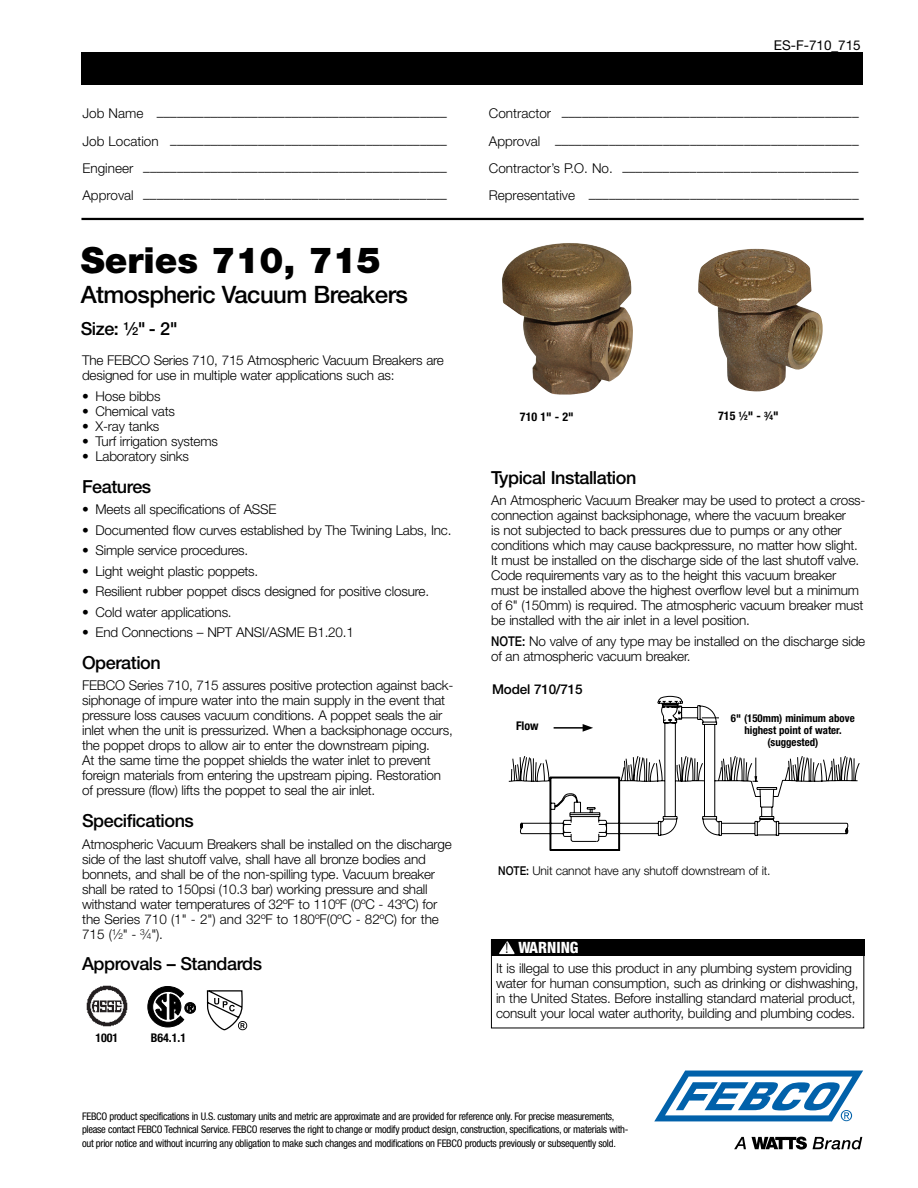
<style>
.page{position:relative;width:918px;height:1188px;background:#fff}
.page>*{position:absolute;margin:0;border:0;box-sizing:border-box;transform-origin:0 0}
.t1{font:900 36px "Helvetica Neue LT Std";color:#000}
.t2{font:500 24px "Helvetica Neue LT Std";letter-spacing:-.025em;color:#000}
.t3{font:500 18px "Helvetica Neue LT Std";letter-spacing:-.025em;color:#000}
.t4{font:800 condensed 15.6px "Helvetica Neue LT Std";color:#fff}
.t5{font:300 13.5px/15px "Helvetica Neue LT Std";letter-spacing:-.015em;color:#000}
.t6{font:13.5px "Helvetica Neue LT Std";color:#000}
.t7{font:500 13.5px "Helvetica Neue LT Std";letter-spacing:-.015em;color:#000}
.t8{font:300 12.15px "Helvetica Neue LT Std";letter-spacing:-.015em;color:#000}
.t9{font:700 condensed 12px "Helvetica Neue LT Std";color:#000}
.t10{font:700 condensed 10.8px/12.1px "Helvetica Neue LT Std";color:#000;text-align:center}
.t11{font:condensed 10.5px/13.2px "Helvetica Neue LT Std";letter-spacing:-.025em;color:#000}
.s1{font-size:11.1px}
.s2{font-size:8.4px}
.s3{font-size:7.5px}
.s4{font-weight:500}
.s5{font-weight:300;font-stretch:normal;font-size:14.55px;color:#000}
</style>
<div class="page">
<div style="left:82px;top:52px;width:781px;height:33px;background:#000"></div>
<hr style="left:81px;top:218px;width:783px;height:2px;background:#000">
<svg style="left:654px;top:1071px;width:209px;height:50px"></svg>
<svg style="left:734px;top:1137px;width:12px;height:12px"></svg>
<svg style="left:752px;top:1137px;width:55px;height:13px"></svg>
<svg style="left:813px;top:1137px;width:49px;height:12px"></svg>
<svg style="left:509px;top:696px;width:351px;height:155px"></svg>
<div style="left:719px;top:714px;width:147px;height:36px;background:#fff"></div>
<hr style="left:554px;top:727px;width:31px;height:2px;background:#000">
<svg style="left:570px;top:713px;width:189px;height:129px"></svg>
<img style="left:86px;top:985px;width:41px;height:42px">
<svg style="left:148px;top:986px;width:48px;height:41px"></svg>
<svg style="left:207px;top:990px;width:40px;height:40px"></svg>
<img style="left:502px;top:243px;width:131px;height:152px">
<img style="left:698px;top:249px;width:125px;height:142px">
<div style="left:491px;top:939px;width:373px;height:17px;background:#000"></div>
<svg style="left:499px;top:941px;width:16px;height:13px"></svg>
<div style="left:491px;top:939px;width:373px;height:89px;border:1px solid #000"></div>
<p class="t6" style="left:774px;top:37px;width:89px">ES-F-710_715</p>
<p class="t5" style="left:82px;top:109px;width:366px">Job Name –––––––––––––––––––––––––––––––––––––––––––</p>
<p class="t5" style="left:489px;top:109px;width:371px">Contractor ––––––––––––––––––––––––––––––––––––––––––––</p>
<p class="t5" style="left:82px;top:136px;width:366px">Job Location –––––––––––––––––––––––––––––––––––––––––</p>
<p class="t5" style="left:489px;top:136px;width:371px">Approval –––––––––––––––––––––––––––––––––––––––––––––</p>
<p class="t5" style="left:82px;top:163px;width:366px">Engineer –––––––––––––––––––––––––––––––––––––––––––––</p>
<p class="t5" style="left:489px;top:163px;width:371px">Contractor’s P.O. No. –––––––––––––––––––––––––––––––––––</p>
<p class="t5" style="left:82px;top:191px;width:366px">Approval –––––––––––––––––––––––––––––––––––––––––––––</p>
<p class="t5" style="left:489px;top:191px;width:371px">Representative ––––––––––––––––––––––––––––––––––––––––</p>
<h1 class="t1" style="left:81px;top:239px;width:302px">Series 710, 715</h1>
<h2 class="t2" style="left:81px;top:281px;width:329px">Atmospheric Vacuum Breakers</h2>
<h3 class="t3" style="left:81px;top:318px;width:99px">Size: <sup>1</sup>⁄<span class="s1">2</span>" - 2"</h3>
<p class="t5" style="left:82px;top:353px;width:363px">The FEBCO Series 710, 715 Atmospheric Vacuum Breakers are designed for use in multiple water applications such as:</p>
<p class="t5" style="left:82px;top:388px;width:80px">• Hose bibbs</p>
<p class="t5" style="left:82px;top:403px;width:94px">• Chemical vats</p>
<p class="t5" style="left:82px;top:418px;width:79px">• X-ray tanks</p>
<p class="t5" style="left:82px;top:433px;width:137px">• Turf irrigation systems</p>
<p class="t5" style="left:82px;top:448px;width:108px">• Laboratory sinks</p>
<h3 class="t3" style="left:82px;top:475px;width:71px">Features</h3>
<p class="t5" style="left:82px;top:502px;width:196px">• Meets all specifications of ASSE</p>
<p class="t5" style="left:82px;top:522px;width:371px">• Documented flow curves established by The Twining Labs, Inc.</p>
<p class="t5" style="left:82px;top:543px;width:168px">• Simple service procedures.</p>
<p class="t5" style="left:82px;top:563px;width:178px">• Light weight plastic poppets.</p>
<p class="t5" style="left:82px;top:584px;width:349px">• Resilient rubber poppet discs designed for positive closure.</p>
<p class="t5" style="left:82px;top:604px;width:151px">• Cold water applications.</p>
<p class="t5" style="left:82px;top:625px;width:273px">• End Connections – NPT ANSI/ASME B1.20.1</p>
<h3 class="t3" style="left:82px;top:652px;width:80px">Operation</h3>
<p class="t5" style="left:82px;top:678px;width:373px">FEBCO Series 710, 715 assures positive protection against back&shy;siphonage of impure water into the main supply in the event that pressure loss causes vacuum conditions. A poppet seals the air inlet when the unit is pressurized. When a backsiphonage occurs, the poppet drops to allow air to enter the downstream piping.<br>At the same time the poppet shields the water inlet to prevent foreign materials from entering the upstream piping. Restoration of pressure (flow) lifts the poppet to seal the air inlet.</p>
<h3 class="t3" style="left:82px;top:810px;width:113px">Specifications</h3>
<p class="t5" style="left:82px;top:836px;width:371px">Atmospheric Vacuum Breakers shall be installed on the discharge side of the last shutoff valve, shall have all bronze bodies and bonnets, and shall be of the non-spilling type. Vacuum breaker shall be rated to 150psi (10.3 bar) working pressure and shall withstand water temperatures of 32ºF to 110ºF (0ºC - 43ºC) for the Series 710 (1" - 2") and 32ºF to 180ºF(0ºC - 82ºC) for the 715 (<sup>1</sup>⁄<span class="s2">2</span>" - <sup>3</sup>⁄<span class="s2">4</span>").</p>
<h3 class="t3" style="left:82px;top:953px;width:182px">Approvals – Standards</h3>
<p class="t9" style="left:95px;top:1030px;width:25px">1001</p>
<p class="t9" style="left:151px;top:1030px;width:37px">B64.1.1</p>
<p class="t9" style="left:520px;top:409px;width:55px">710 1" - 2"</p>
<p class="t9" style="left:718px;top:409px;width:62px">715 <sup>1</sup>⁄<span class="s3">2</span>" - <sup>3</sup>⁄<span class="s3">4</span>"</p>
<h3 class="t3" style="left:491px;top:466px;width:147px">Typical Installation</h3>
<p class="t5" style="left:491px;top:493px;width:376px">An Atmospheric Vacuum Breaker may be used to protect a cross&shy;connection against backsiphonage, where the vacuum breaker<br>is not subjected to back pressures due to pumps or any other conditions which may cause backpressure, no matter how slight.<br>It must be installed on the discharge side of the last shutoff valve.<br>Code requirements vary as to the height this vacuum breaker must be installed above the highest overflow level but a minimum of 6" (150mm) is required. The atmospheric vacuum breaker must be installed with the air inlet in a level position.</p>
<p class="t5" style="left:491px;top:633px;width:376px"><span class="s4">NOTE:</span> No valve of any type may be installed on the discharge side of an atmospheric vacuum breaker.</p>
<p class="t7" style="left:492px;top:681px;width:92px">Model 710/715</p>
<p class="t9" style="left:516px;top:719px;width:24px">Flow</p>
<p class="t10" style="left:731px;top:712px;width:125px">6" (150mm) minimum above highest point of water. (suggested)</p>
<p class="t8" style="left:498px;top:863px;width:274px"><span class="s4">NOTE:</span> Unit cannot have any shutoff downstream of it.</p>
<p class="t4" style="left:505px;top:938px;width:75px"><span class="s5">!</span> WARNING</p>
<p class="t5" style="left:496px;top:961px;width:364px">It is illegal to use this product in any plumbing system providing water for human consumption, such as drinking or dishwashing, in the United States. Before installing standard material product, consult your local water authority, building and plumbing codes.</p>
<p class="t11" style="left:82px;top:1110px;width:548px">FEBCO product specifications in U.S. customary units and metric are approximate and are provided for reference only. For precise measurements, please contact FEBCO Technical Service. FEBCO reserves the right to change or modify product design, construction, specifications, or materials with&shy;out prior notice and without incurring any obligation to make such changes and modifications on FEBCO products previously or subsequently sold.</p>
</div>
